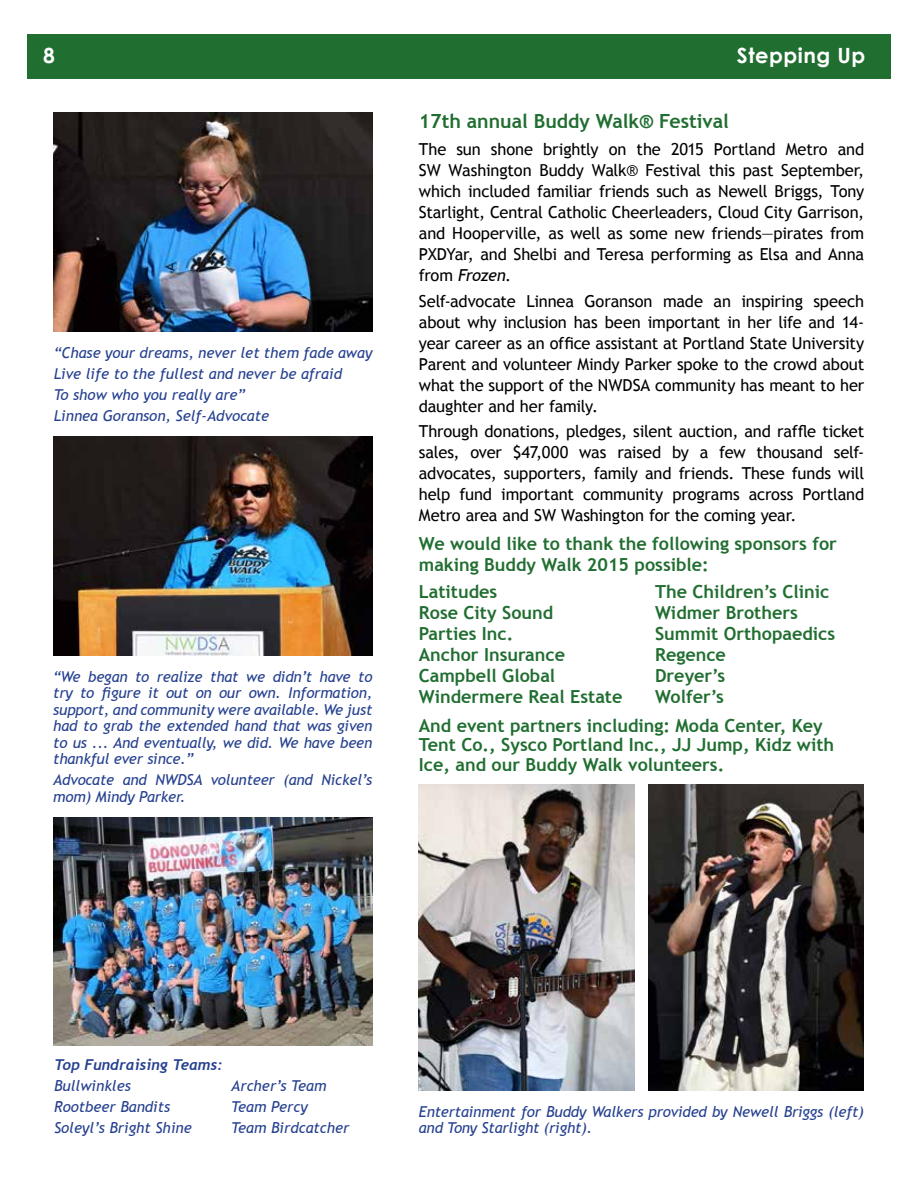
<style>
.page{position:relative;width:918px;height:1188px;background:#fff}
.page>*{position:absolute;margin:0;border:0;box-sizing:border-box;transform-origin:0 0}
.t1{font:700 21px "Century Gothic";letter-spacing:.025em;color:#fff}
.t2{font:700 19.5px "Trebuchet MS";color:#216e31}
.t3{font:700 18px/21px "Trebuchet MS";color:#216e31}
.t4{font:16.5px/21px "Trebuchet MS";letter-spacing:-.01em;color:#000;text-align:justify}
.t5{font:italic 15px/21px "Trebuchet MS";color:#25408f}
.t6{font:italic 700 15px "Trebuchet";color:#25408f}
.s1{font-style:italic}
</style>
<div class="page">
<div style="left:27px;top:34px;width:864px;height:45px;background:#216e31"></div>
<img style="left:54px;top:113px;width:318px;height:219px">
<img style="left:419px;top:784px;width:216px;height:307px">
<img style="left:648px;top:784px;width:216px;height:307px">
<img style="left:54px;top:437px;width:318px;height:219px">
<img style="left:54px;top:817px;width:318px;height:229px">
<p class="t1" style="left:43px;top:40px;width:13px">8</p>
<p class="t1" style="left:737px;top:40px;width:130px">Stepping Up</p>
<p class="t5" style="left:54px;top:342px;width:320px">“Chase your dreams, never let them fade away Live life to the fullest and never be afraid<br>To show who you really are”<br>Linnea Goranson, Self-Advocate</p>
<p class="t5" style="left:53px;top:668px;width:321px;line-height:16.5px;text-align:justify">“We began to realize that we didn’t have to try to figure it out on our own. Information, support, and community were available. We just had to grab the extended hand that was given to us ... And eventually, we did. We have been thankful ever since.”</p>
<p class="t5" style="left:53px;top:772px;width:321px;line-height:16.5px">Advocate and NWDSA volunteer (and Nickel’s mom) Mindy Parker.</p>
<p class="t2" style="left:419px;top:109px;width:312px">17th annual Buddy Walk® Festival</p>
<p class="t4" style="left:419px;top:139px;width:447px">The sun shone brightly on the 2015 Portland Metro and SW Washington Buddy Walk® Festival this past September, which included familiar friends such as Newell Briggs, Tony Starlight, Central Catholic Cheerleaders, Cloud City Garrison, and Hooperville, as well as some new friends—pirates from PXDYar, and Shelbi and Teresa performing as Elsa and Anna from <span class="s1">Frozen</span>.</p>
<p class="t4" style="left:419px;top:291px;width:447px">Self-advocate Linnea Goranson made an inspiring speech about why inclusion has been important in her life and 14- year career as an office assistant at Portland State University Parent and volunteer Mindy Parker spoke to the crowd about what the support of the NWDSA community has meant to her daughter and her family.</p>
<p class="t4" style="left:419px;top:421px;width:447px">Through donations, pledges, silent auction, and raffle ticket sales, over $47,000 was raised by a few thousand self&shy;advocates, supporters, family and friends. These funds will help fund important community programs across Portland Metro area and SW Washington for the coming year.</p>
<p class="t3" style="left:419px;top:533px;width:419px">We would like to thank the following sponsors for making Buddy Walk 2015 possible:</p>
<p class="t3" style="left:419px;top:581px;width:205px">Latitudes<br>Rose City Sound<br>Parties Inc.<br>Anchor Insurance<br>Campbell Global<br>Windermere Real Estate</p>
<p class="t3" style="left:419px;top:716px;width:417px;line-height:19.5px">And event partners including: Moda Center, Key<br>Tent Co., Sysco Portland Inc., JJ Jump, Kidz with<br>Ice, and our Buddy Walk volunteers.</p>
<p class="t3" style="left:655px;top:581px;width:182px">The Children’s Clinic<br>Widmer Brothers<br>Summit Orthopaedics<br>Regence<br>Dreyer’s<br>Wolfer’s</p>
<p class="t6" style="left:54px;top:1056px;width:170px">Top Fundraising Teams:</p>
<p class="t5" style="left:54px;top:1076px;width:139px">Bullwinkles<br>Rootbeer Bandits<br>Soleyl’s Bright Shine</p>
<p class="t5" style="left:231px;top:1076px;width:120px">Archer’s Team<br>Team Percy<br>Team Birdcatcher</p>
<p class="t5" style="left:419px;top:1104px;width:447px;line-height:16.5px">Entertainment for Buddy Walkers provided by Newell Briggs (left) and Tony Starlight (right).</p>
</div>
